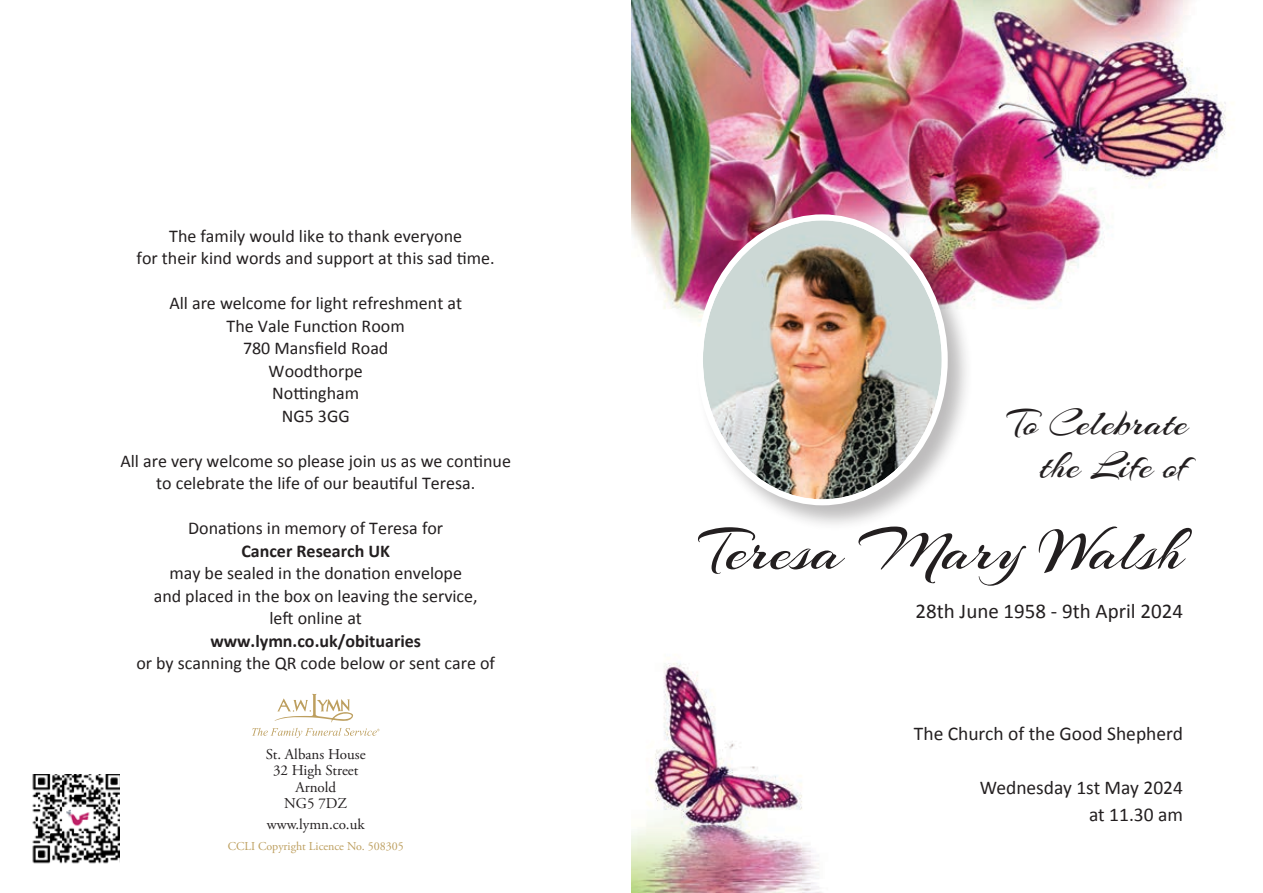
<style>
.page{position:relative;width:1263px;height:893px;background:#fff}
.page>*{position:absolute;margin:0;border:0;box-sizing:border-box;transform-origin:0 0}
.t1{font:63px "Arizonia";color:#231f20}
.t2{font:39px/43.5px "Arizonia";color:#231f20;text-align:right}
.t3{font:21px "Calibri";color:#231f20}
.t4{font:19.5px/27px "Calibri";color:#231f20;text-align:right}
.t5{font:18px/22.5px "Calibri";color:#231f20;text-align:center}
.t6{font:700 18px "Calibri";color:#231f20}
.t7{font:15px/16.5px "Adobe Garamond Pro";color:#231f20;text-align:center}
.t8{font:12px "Adobe Garamond Pro";color:#bd9f5f}
</style>
<div class="page">
<img style="left:631px;top:0;width:595px;height:893px">
<div style="left:695px;top:212px;width:279px;height:319px;background:#231f20;opacity:.3"></div>
<img style="left:703px;top:220px;width:239px;height:279px">
<div style="left:697px;top:214px;width:251px;height:291px;border:6px solid #fff;border-radius:50%"></div>
<svg style="left:252px;top:694px;width:127px;height:44px"></svg>
<img style="left:32px;top:775px;width:87px;height:89px">
<p class="t5" style="left:137px;top:225px;width:360px">The family would like to thank everyone<br>for their kind words and support at this sad time.</p>
<p class="t5" style="left:169px;top:292px;width:294px">All are welcome for light refreshment at<br>The Vale Function Room<br>780 Mansfield Road<br>Woodthorpe<br>Nottingham<br>NG5 3GG</p>
<p class="t5" style="left:120px;top:450px;width:392px">All are very welcome so please join us as we continue to celebrate the life of our beautiful Teresa.</p>
<p class="t5" style="left:188px;top:517px;width:257px">Donations in memory of Teresa for</p>
<p class="t6" style="left:241px;top:539px;width:150px">Cancer Research UK</p>
<p class="t5" style="left:154px;top:562px;width:325px">may be sealed in the donation envelope and placed in the box on leaving the service, left online at</p>
<p class="t6" style="left:210px;top:629px;width:212px">www.lymn.co.uk/obituaries</p>
<p class="t5" style="left:136px;top:652px;width:360px">or by scanning the QR code below or sent care of</p>
<p class="t7" style="left:266px;top:746px;width:101px">St. Albans House<br>32 High Street<br>Arnold<br>NG5 7DZ</p>
<p class="t7" style="left:267px;top:816px;width:99px">www.lymn.co.uk</p>
<p class="t8" style="left:228px;top:839px;width:178px">CCLI Copyright Licence No. 508305</p>
<h2 class="t2" style="left:1007px;top:401px;width:182px">To Celebrate the Life of</h2>
<h1 class="t1" style="left:699px;top:512px;width:486px">Teresa Mary Walsh</h1>
<p class="t3" style="left:915px;top:598px;width:269px">28th June 1958 - 9th April 2024</p>
<p class="t4" style="left:914px;top:720px;width:271px">The Church of the Good Shepherd</p>
<p class="t4" style="left:980px;top:774px;width:205px">Wednesday 1st May 2024 at 11.30 am</p>
</div>
